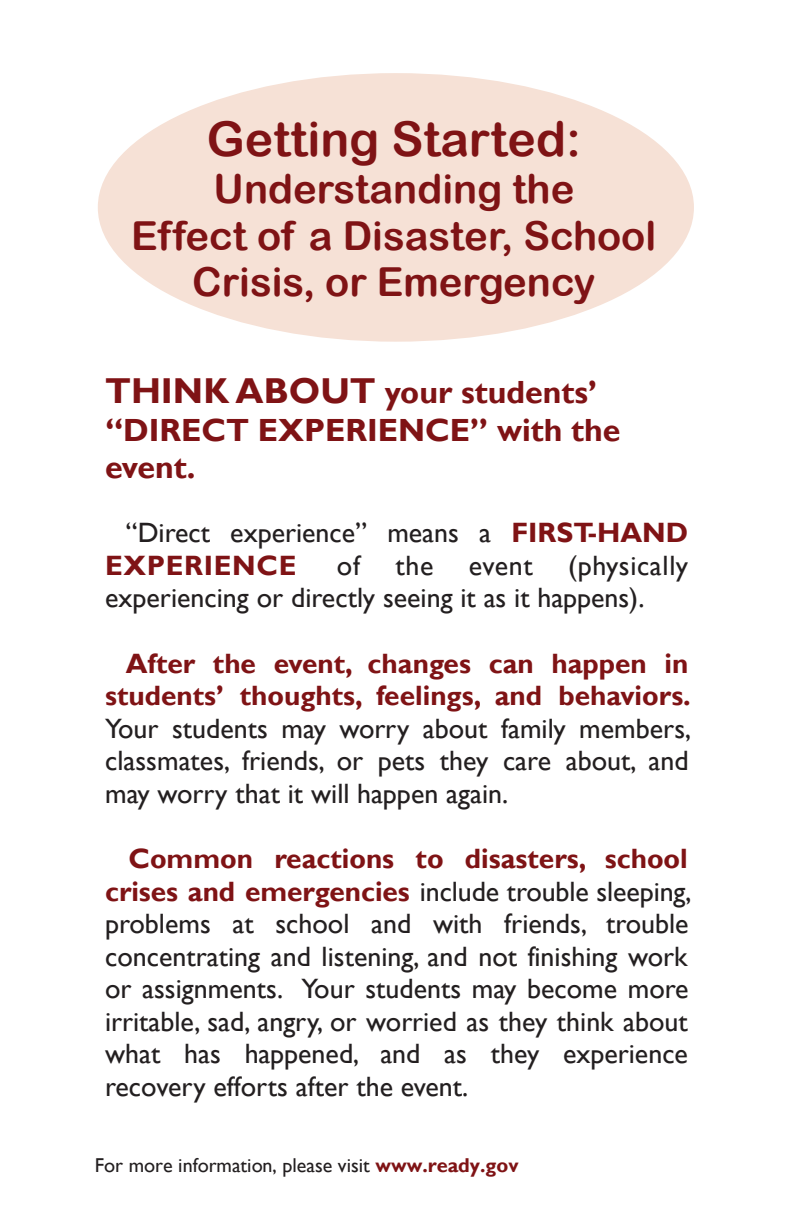
<style>
.page{position:relative;width:792px;height:1224px;background:#fff}
.page>*{position:absolute;margin:0;border:0;box-sizing:border-box;transform-origin:0 0}
.t1{font:48px "Arial Rounded MT Bold";color:#7f1315}
.t2{font:40px/46.2px "Arial Rounded MT Bold";color:#7f1315;text-align:center}
.t3{font:700 32px/37.4px "Gill Sans";color:#7f1315}
.t4{font:28px/32.4px "Gill Sans";color:#231f20}
.t5{font:20px "Gill Sans";color:#231f20}
.s1{font-size:36px}
.s2{font-weight:700;color:#7f1315}
</style>
<div class="page">
<div style="left:98px;top:73px;width:596px;height:269px;background:#f6e1d6;border-radius:50%"></div>
<p class="t1" style="left:207px;top:110px;width:376px">Getting Started:</p>
<p class="t2" style="left:131px;top:166px;width:526px">Understanding the<br>Effect of a Disaster, School<br>Crisis, or Emergency</p>
<p class="t3" style="left:105px;top:375px;width:517px"><span class="s1">THINK ABOUT</span> your students’ “DIRECT EXPERIENCE” with the event.</p>
<p class="t4" style="left:105px;top:517px;width:585px;text-indent:21px">“Direct experience” means a <span class="s2">FIRST-HAND<br>EXPERIENCE</span></p>
<p class="t4" style="left:105px;top:549px;width:584px;text-indent:463px">(physically experiencing or directly seeing it as it happens).</p>
<p class="t4" style="left:105px;top:648px;width:588px;text-align:justify;text-indent:21px"><span class="s2">After the event, changes can happen in students’ thoughts, feelings, and behaviors.<br></span>Your students may worry about family members, classmates, friends, or pets they care about, and may worry that it will happen again.</p>
<p class="t4" style="left:105px;top:843px;width:588px;text-indent:23px"><span class="s2">Common reactions to disasters, school crises and emergencies</span> include trouble sleeping, problems at school and with friends, trouble concentrating and listening, and not finishing work or assignments. Your students may become more irritable, sad, angry, or worried as they think about what has happened, and as they experience recovery efforts after the event.</p>
<p class="t4" style="left:337px;top:549px;width:25px">of</p>
<p class="t4" style="left:395px;top:549px;width:39px">the</p>
<p class="t4" style="left:469px;top:549px;width:65px">event</p>
<p class="t5" style="left:95px;top:1154px;width:425px">For more information, please visit <span class="s2">www.ready.gov</span></p>
</div>
